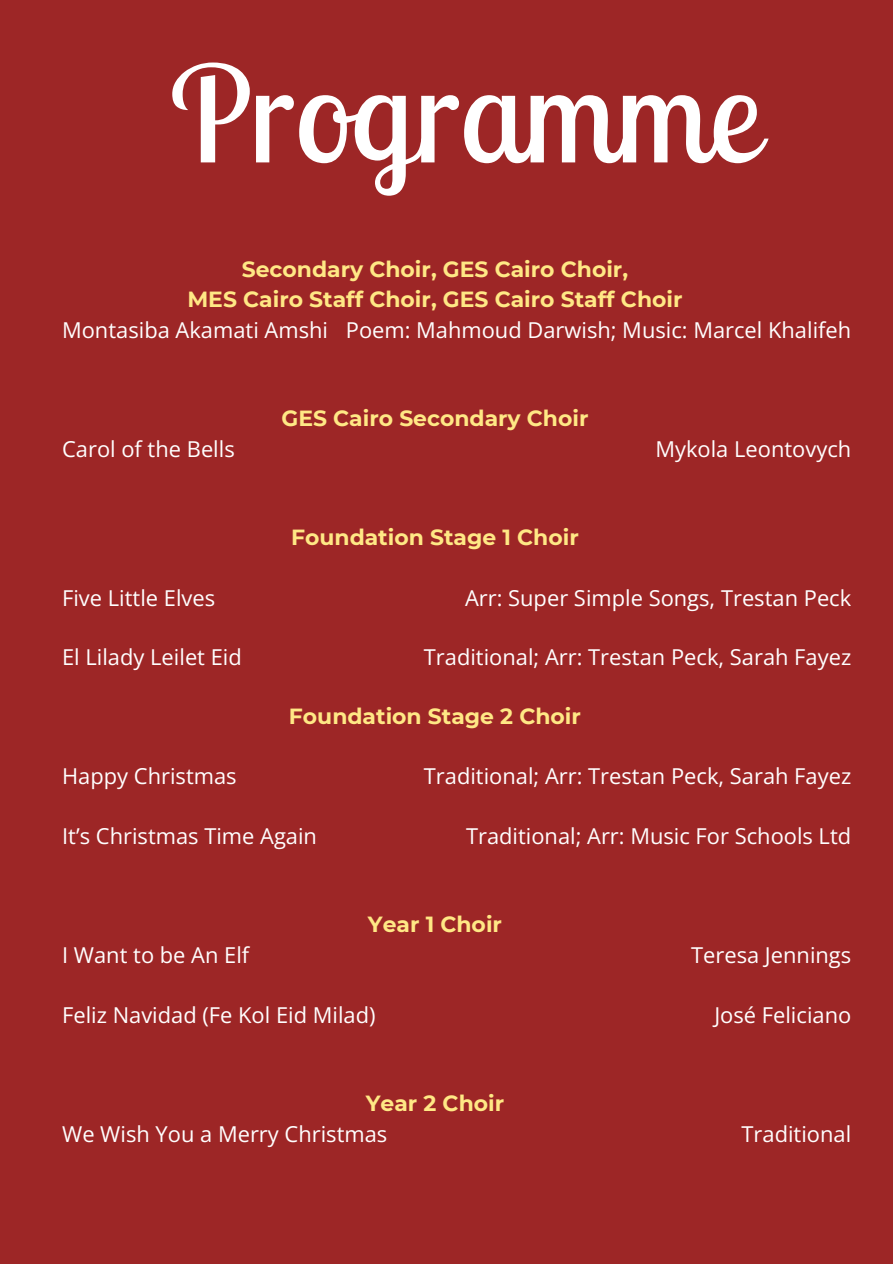
<style>
.page{position:relative;width:893px;height:1264px;background:#fff}
.page>*{position:absolute;margin:0;border:0;box-sizing:border-box;transform-origin:0 0}
.t1{font:133.2px "Lobster Two";color:#fff}
.t2{font:21.9px "Open Sans";color:#fff}
.t3{font:700 21.9px "Montserrat";color:#ffe885}
</style>
<div class="page">
<div style="left:0;top:0;width:892px;height:1263px;background:#9d2626"></div>
<p class="t1" style="left:170px;top:29px;width:589px">Programme</p>
<p class="t3" style="left:242px;top:256px;width:388px">Secondary Choir, GES Cairo Choir,</p>
<p class="t3" style="left:187px;top:286px;width:496px">MES Cairo Staff Choir, GES Cairo Staff Choir</p>
<p class="t2" style="left:62px;top:314px;width:267px">Montasiba Akamati Amshi</p>
<p class="t2" style="left:346px;top:314px;width:507px">Poem: Mahmoud Darwish; Music: Marcel Khalifeh</p>
<p class="t2" style="left:62px;top:433px;width:174px">Carol of the Bells</p>
<p class="t2" style="left:62px;top:582px;width:155px">Five Little Elves</p>
<p class="t2" style="left:62px;top:642px;width:181px">El Lilady Leilet Eid</p>
<p class="t3" style="left:281px;top:405px;width:308px">GES Cairo Secondary Choir</p>
<p class="t3" style="left:291px;top:524px;width:289px">Foundation Stage 1 Choir</p>
<p class="t2" style="left:655px;top:433px;width:197px">Mykola Leontovych</p>
<p class="t2" style="left:465px;top:582px;width:388px">Arr: Super Simple Songs, Trestan Peck</p>
<p class="t2" style="left:424px;top:642px;width:429px">Traditional; Arr: Trestan Peck, Sarah Fayez</p>
<p class="t3" style="left:289px;top:702px;width:293px">Foundation Stage 2 Choir</p>
<p class="t2" style="left:62px;top:761px;width:176px">Happy Christmas</p>
<p class="t2" style="left:62px;top:820px;width:256px">It’s Christmas Time Again</p>
<p class="t2" style="left:424px;top:761px;width:429px">Traditional; Arr: Trestan Peck, Sarah Fayez</p>
<p class="t2" style="left:466px;top:820px;width:387px">Traditional; Arr: Music For Schools Ltd</p>
<p class="t3" style="left:368px;top:911px;width:136px">Year 1 Choir</p>
<p class="t2" style="left:62px;top:939px;width:189px">I Want to be An Elf</p>
<p class="t2" style="left:62px;top:999px;width:315px">Feliz Navidad (Fe Kol Eid Milad)</p>
<p class="t3" style="left:366px;top:1089px;width:140px">Year 2 Choir</p>
<p class="t2" style="left:62px;top:1118px;width:327px">We Wish You a Merry Christmas</p>
<p class="t2" style="left:691px;top:939px;width:162px">Teresa Jennings</p>
<p class="t2" style="left:714px;top:999px;width:138px">José Feliciano</p>
<p class="t2" style="left:741px;top:1118px;width:111px">Traditional</p>
</div>
